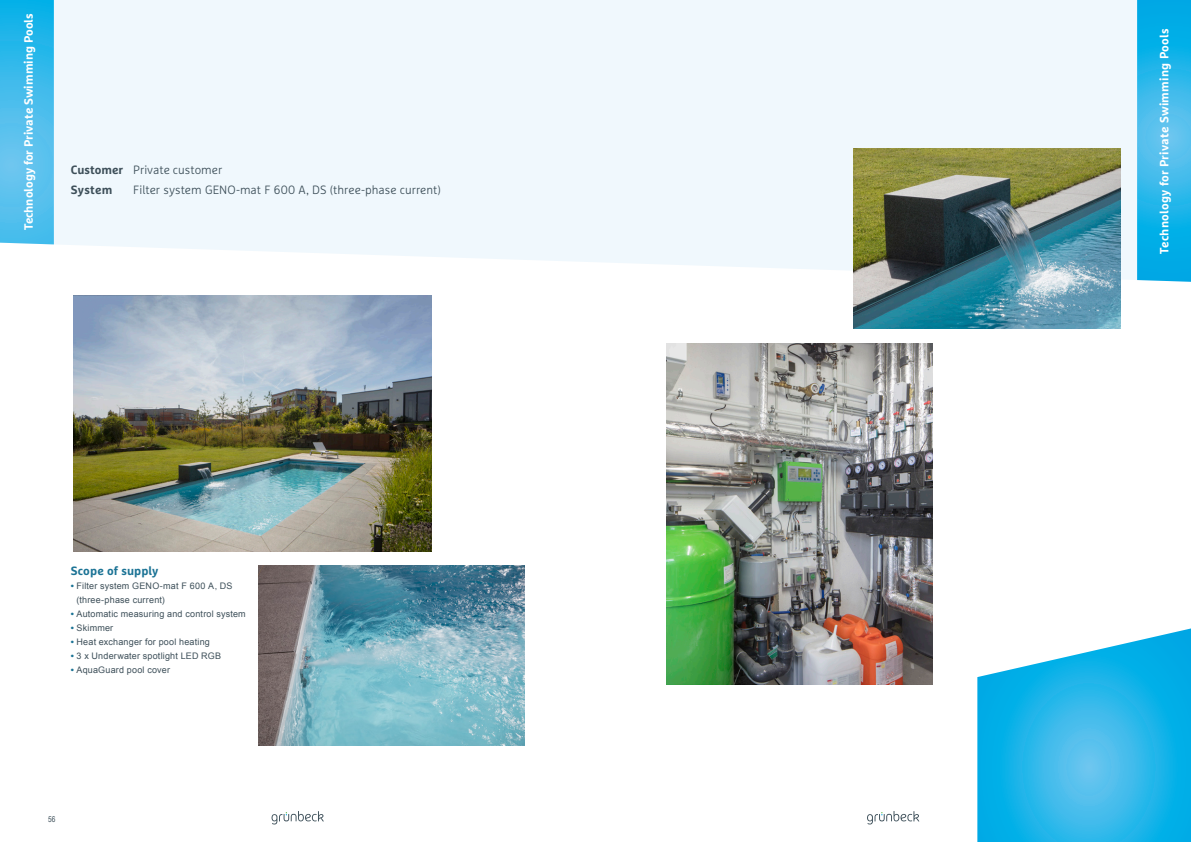
<style>
.page{position:relative;width:1191px;height:842px;background:#fff}
.page>*{position:absolute;margin:0;border:0;box-sizing:border-box;transform-origin:0 0}
.t1{font:300 12px/20px "Marselis Pro";color:#3d4f59}
.t2{font:700 12px "Marselis Pro";letter-spacing:.02em;color:#fff}
.t3{font:700 12px "Marselis Pro";color:#fff}
.t4{font:700 12px "Marselis Pro";letter-spacing:.01em;color:#1b7395}
.t5{font:9px/14px "Arial";letter-spacing:.02em;color:#3d4f59}
.t6{font:8px "Arial Narrow";color:#3d4f59}
.s1{font-weight:700}
.s2{font-weight:700;color:#1b7395}
</style>
<div class="page">
<svg style="left:271px;top:811px;width:53px;height:13px"></svg>
<svg style="left:867px;top:811px;width:52px;height:13px"></svg>
<svg style="left:42px;top:0;width:1095px;height:282px;fill:#f0f8fd"></svg>
<svg style="left:0;top:0;width:54px;height:244px;background:#43bcec"></svg>
<svg style="left:1137px;top:0;width:54px;height:282px;background:#27b5e9"></svg>
<svg style="left:977px;top:628px;width:214px;height:214px;background:#39bdeb"></svg>
<img style="left:853px;top:149px;width:267px;height:180px">
<img style="left:258px;top:566px;width:266px;height:180px">
<img style="left:666px;top:343px;width:267px;height:341px">
<img style="left:74px;top:295px;width:357px;height:256px">
<h1 class="t3" style="left:21px;top:230px;width:218px;rotate:-90deg">Technology for Private Swimming Pools</h1>
<h1 class="t1" style="left:71px;top:159px;width:153px"><span class="s1">Customer</span> Private customer<br><span class="s1">System</span></h1>
<h1 class="t1" style="left:133px;top:179px;width:309px">Filter system GENO-mat F 600 A, DS (three-phase current)</h1>
<h1 class="t4" style="left:71px;top:563px;width:89px">Scope of supply</h1>
<p class="t5" style="left:77px;top:579px;width:158px;text-indent:-6px"><span class="s2">•</span> Filter system GENO-mat F 600 A, DS (three-phase current)</p>
<p class="t5" style="left:71px;top:607px;width:176px"><span class="s2">•</span> Automatic measuring and control system</p>
<p class="t5" style="left:71px;top:621px;width:44px"><span class="s2">•</span> Skimmer</p>
<p class="t5" style="left:71px;top:635px;width:140px"><span class="s2">•</span> Heat exchanger for pool heating</p>
<p class="t5" style="left:71px;top:649px;width:152px"><span class="s2">•</span> 3 x Underwater spotlight LED RGB</p>
<p class="t5" style="left:71px;top:663px;width:101px"><span class="s2">•</span> AquaGuard pool cover</p>
<p class="t6" style="left:48px;top:813px;width:9px">56</p>
<h1 class="t2" style="left:1156px;top:254px;width:227px;rotate:-90deg">Technology for Private Swimming Pools</h1>
</div>
